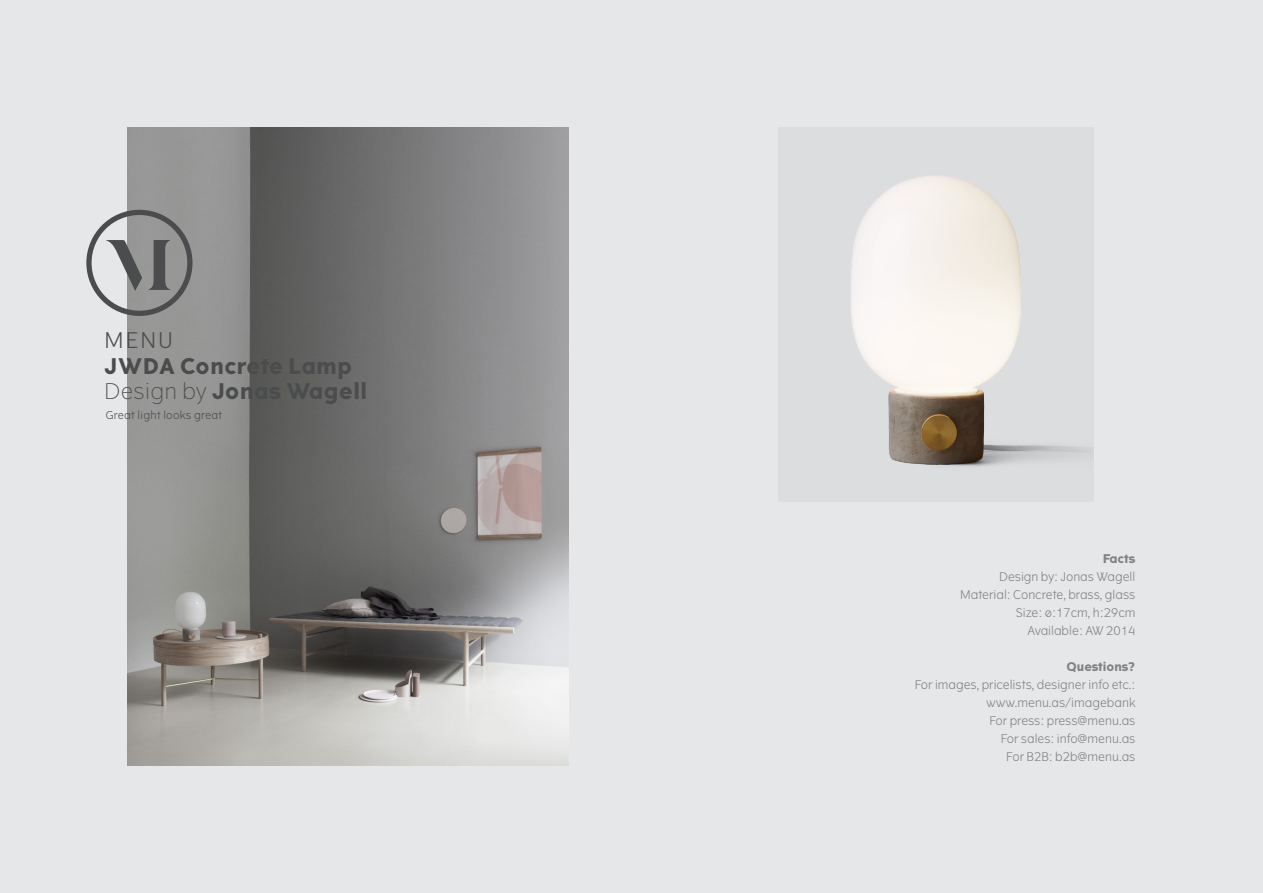
<style>
.page{position:relative;width:1263px;height:893px;background:#e6e7e9}
.page>*{position:absolute;margin:0;border:0;box-sizing:border-box;transform-origin:0 0}
.t1{font:700 21.6px "The Wave";letter-spacing:.025em;color:#4b4c4d}
.t2{font:300 21.6px "The Wave";color:#4b4c4d}
.Brød_8_5_12{font:300 12px "The Wave";color:#808285}
.Brød_8_12{font:300 12px "The Wave";color:#808285}
.Brød_8_5_12-2{font:700 12px "The Wave";color:#808285}
.Brød_8_12-2{font:700 12px "The Wave";color:#808285}
.t3{font:300 10.8px "The Wave";letter-spacing:.025em;color:#4b4c4d}
.s1{font-weight:100}
</style>
<div class="page">
<img style="left:128px;top:128px;width:441px;height:637px">
<div style="left:778px;top:128px;width:316px;height:374px;background:#dcdddf"></div>
<img style="left:851px;top:176px;width:243px;height:291px">
<svg style="left:86px;top:210px;width:106px;height:106px"></svg>
<p class="t2" style="left:105px;top:327px;width:70px">MENU</p>
<p class="t1" style="left:105px;top:352px;width:249px">JWDA Concrete Lamp</p>
<p class="t1" style="left:105px;top:377px;width:264px"><span class="s1">Design by</span> Jonas Wagell</p>
<p class="t3" style="left:106px;top:408px;width:118px">Great light looks great</p>
<p class="Brød_8_12-2" style="left:1103px;top:551px;width:34px">Facts</p>
<p class="Brød_8_12" style="left:999px;top:569px;width:138px">Design by: Jonas Wagell</p>
<p class="Brød_8_12" style="left:960px;top:587px;width:177px">Material: Concrete, brass, glass</p>
<p class="Brød_8_12" style="left:1016px;top:605px;width:121px">Size: ø:17cm, h:29cm</p>
<p class="Brød_8_12" style="left:1027px;top:623px;width:109px">Available: AW 2014</p>
<p class="Brød_8_5_12-2" style="left:1066px;top:659px;width:70px">Questions?</p>
<p class="Brød_8_5_12" style="left:915px;top:677px;width:222px">For images, pricelists, designer info etc.:</p>
<p class="Brød_8_5_12" style="left:986px;top:695px;width:151px">www.menu.as/imagebank</p>
<p class="Brød_8_5_12" style="left:989px;top:713px;width:148px">For press: press@menu.as</p>
<p class="Brød_8_5_12" style="left:1001px;top:731px;width:136px">For sales: info@menu.as</p>
<p class="Brød_8_5_12" style="left:1006px;top:749px;width:131px">For B2B: b2b@menu.as</p>
</div>
